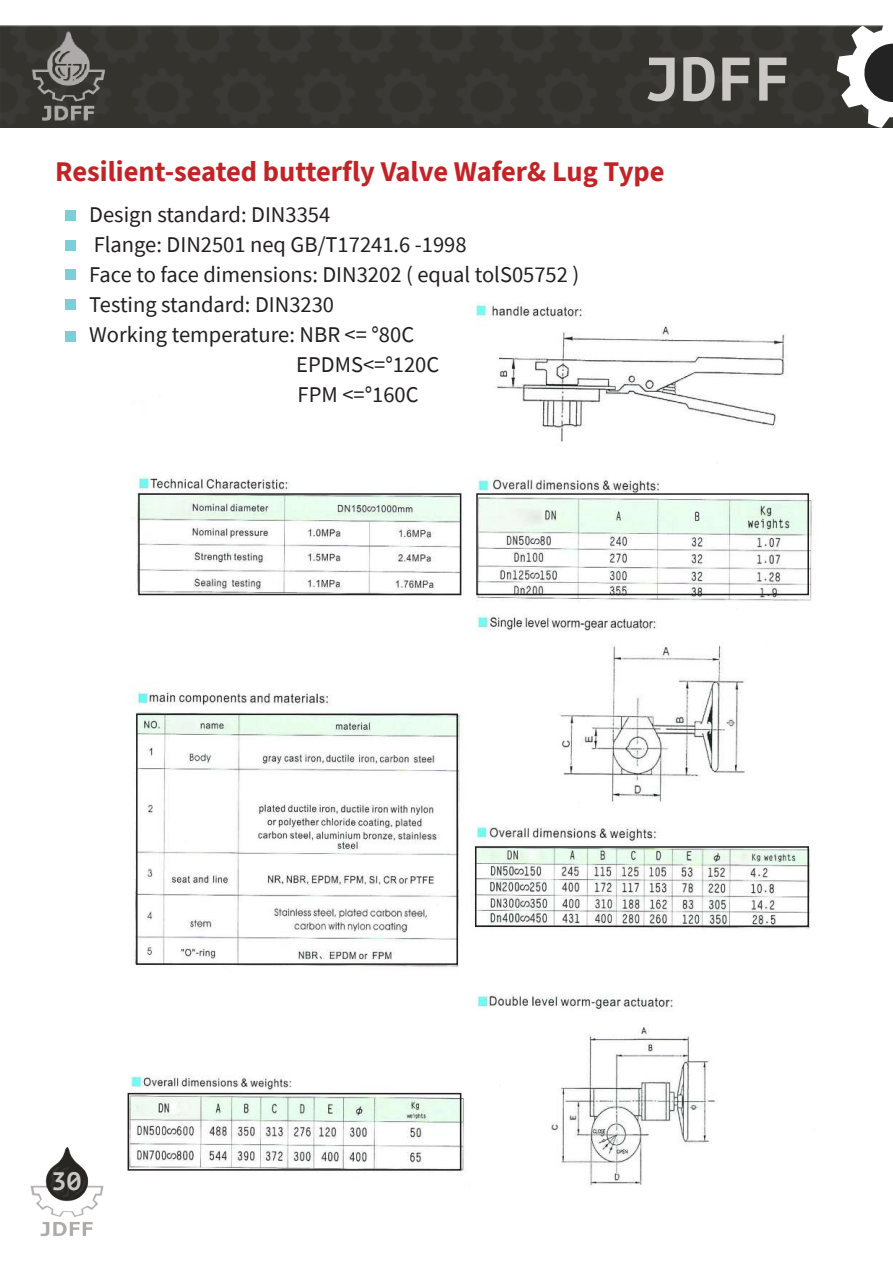
<style>
.page{position:relative;width:893px;height:1263px;background:#fff}
.page>*{position:absolute;margin:0;border:0;box-sizing:border-box;transform-origin:0 0}
.t1{font:700 61.5px "PT Mono";color:#cbc8c6}
.t2{font:700 28.5px "Source Sans Pro";color:#c12427}
.t3{font:700 25.2px "PT Mono";color:#cbc8c6}
.t4{font:22.5px "Source Sans Pro";color:#231f20}
</style>
<div class="page">
<div style="left:0;top:26px;width:837px;height:102px;background:#34332e"></div>
<img style="left:26px;top:32px;width:81px;height:90px">
<svg style="left:837px;top:25px;width:56px;height:103px"></svg>
<img style="left:127px;top:303px;width:685px;height:883px">
<div style="left:65px;top:210px;width:11px;height:11px;background:#7ccfd7"></div>
<div style="left:65px;top:240px;width:11px;height:11px;background:#7ccfd7"></div>
<div style="left:65px;top:269px;width:11px;height:11px;background:#7ccfd7"></div>
<div style="left:65px;top:299px;width:11px;height:11px;background:#7ccfd7"></div>
<div style="left:65px;top:331px;width:11px;height:11px;background:#7ccfd7"></div>
<div style="left:138px;top:493px;width:323px;height:102px;border:2px solid #231f20"></div>
<div style="left:476px;top:493px;width:333px;height:102px;border:2px solid #231f20"></div>
<div style="left:136px;top:713px;width:322px;height:252px;border:2px solid #231f20"></div>
<div style="left:475px;top:846px;width:334px;height:81px;border:2px solid #231f20"></div>
<div style="left:128px;top:1093px;width:333px;height:77px;border:2px solid #231f20"></div>
<img style="left:30px;top:1147px;width:74px;height:90px">
<h1 class="t1" style="left:643px;top:43px;width:149px">JDFF</h1>
<p class="t2" style="left:55px;top:152px;width:611px">Resilient-seated butterfly Valve Wafer&amp; Lug Type</p>
<p class="t4" style="left:89px;top:201px;width:242px">Design standard: DIN3354</p>
<p class="t4" style="left:94px;top:231px;width:374px">Flange: DIN2501 neq GB/T17241.6 -1998</p>
<p class="t4" style="left:89px;top:261px;width:491px">Face to face dimensions: DIN3202 ( equal tolS05752 )</p>
<p class="t4" style="left:89px;top:291px;width:246px">Testing standard: DIN3230</p>
<p class="t4" style="left:89px;top:321px;width:326px">Working temperature: NBR &lt;= °80C</p>
<p class="t4" style="left:296px;top:351px;width:145px">EPDMS&lt;=°120C</p>
<p class="t4" style="left:298px;top:381px;width:122px">FPM &lt;=°160C</p>
<p class="t3" style="left:51px;top:1166px;width:32px">30</p>
</div>
